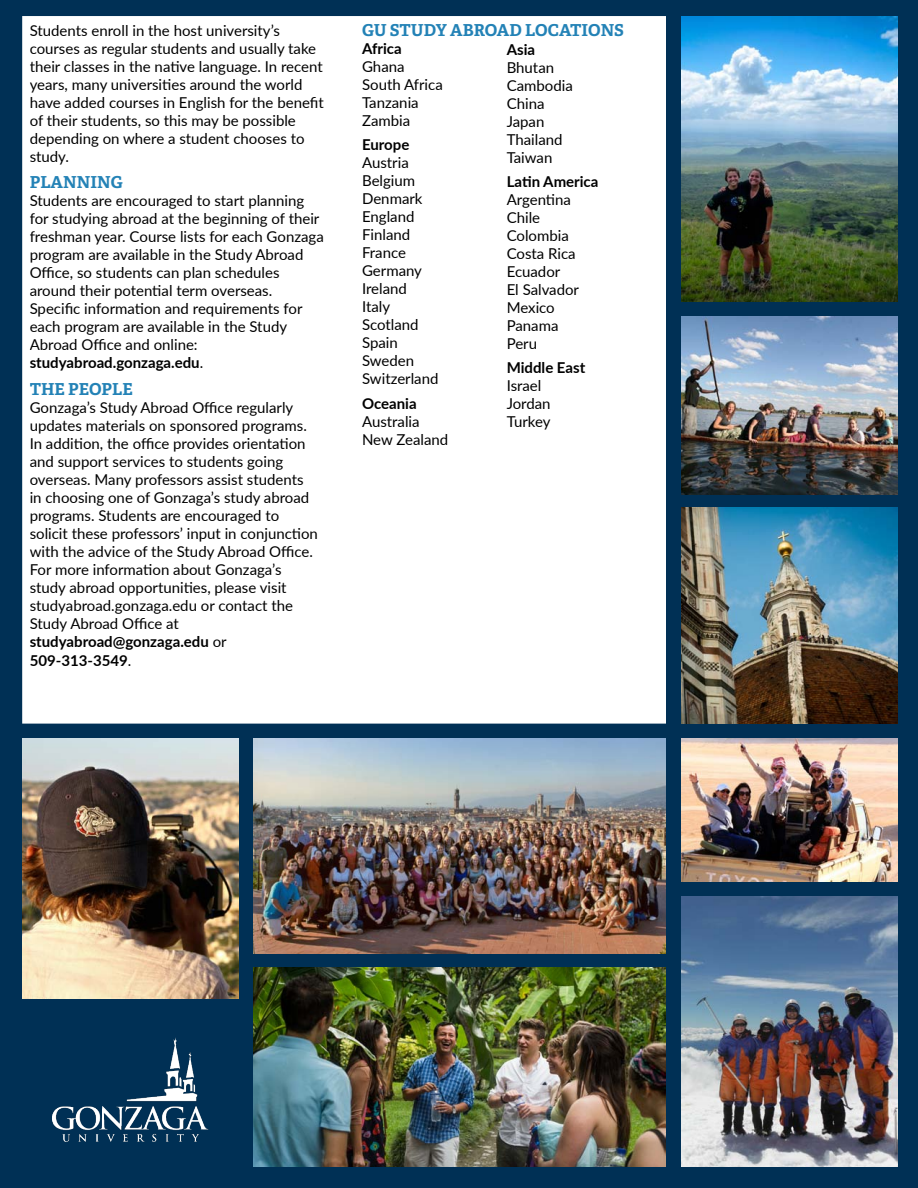
<style>
.page{position:relative;width:918px;height:1188px;background:#003055}
.page>*{position:absolute;margin:0;border:0;box-sizing:border-box;transform-origin:0 0}
.t1{font:700 16.5px "Adelle";color:#2382b6}
.t2{font:15px/18px "Lato";color:#000}
.t3{font:700 15px "Lato";color:#000}
.s1{font-weight:700}
</style>
<div class="page">
<img style="left:681px;top:738px;width:216px;height:144px">
<img style="left:22px;top:738px;width:216px;height:261px">
<img style="left:254px;top:967px;width:412px;height:200px">
<img style="left:254px;top:738px;width:412px;height:216px">
<div style="left:26px;top:20px;width:636px;height:700px;background:#fff"></div>
<div style="left:22px;top:16px;width:644px;height:708px;border:8px solid #fff"></div>
<img style="left:52px;top:1037px;width:157px;height:105px">
<img style="left:681px;top:896px;width:216px;height:271px">
<img style="left:681px;top:317px;width:216px;height:178px">
<img style="left:681px;top:508px;width:216px;height:216px">
<img style="left:681px;top:16px;width:216px;height:286px">
<p class="t2" style="left:30px;top:21px;width:296px">Students enroll in the host university’s courses as regular students and usually take their classes in the native language. In recent years, many universities around the world have added courses in English for the benefit of their students, so this may be possible depending on where a student chooses to study.</p>
<p class="t1" style="left:30px;top:172px;width:94px">PLANNING</p>
<p class="t2" style="left:30px;top:191px;width:296px">Students are encouraged to start planning for studying abroad at the beginning of their freshman year. Course lists for each Gonzaga program are available in the Study Abroad Office, so students can plan schedules around their potential term overseas.<br>Specific information and requirements for each program are available in the Study Abroad Office and online: <span class="s1">studyabroad.gonzaga.edu</span>.</p>
<p class="t1" style="left:30px;top:378px;width:105px">THE PEOPLE</p>
<p class="t2" style="left:30px;top:398px;width:290px">Gonzaga’s Study Abroad Office regularly updates materials on sponsored programs.<br>In addition, the office provides orientation and support services to students going overseas. Many professors assist students in choosing one of Gonzaga’s study abroad programs. Students are encouraged to solicit these professors’ input in conjunction with the advice of the Study Abroad Office.<br>For more information about Gonzaga’s study abroad opportunities, please visit studyabroad.gonzaga.edu or contact the Study Abroad Office at <span class="s1">studyabroad@gonzaga.edu</span> or <span class="s1">509-313-3549</span>.</p>
<p class="t1" style="left:362px;top:20px;width:263px">GU STUDY ABROAD LOCATIONS</p>
<p class="t3" style="left:362px;top:38px;width:41px">Africa</p>
<p class="t2" style="left:362px;top:57px;width:82px">Ghana<br>South Africa<br>Tanzania<br>Zambia</p>
<p class="t3" style="left:362px;top:134px;width:49px">Europe</p>
<p class="t2" style="left:362px;top:153px;width:78px">Austria<br>Belgium<br>Denmark<br>England<br>Finland<br>France<br>Germany<br>Ireland<br>Italy<br>Scotland<br>Spain<br>Sweden<br>Switzerland</p>
<p class="t3" style="left:362px;top:392px;width:56px">Oceania</p>
<p class="t2" style="left:362px;top:412px;width:88px">Australia<br>New Zealand</p>
<p class="t3" style="left:507px;top:39px;width:30px">Asia</p>
<p class="t2" style="left:507px;top:58px;width:68px">Bhutan<br>Cambodia<br>China<br>Japan<br>Thailand<br>Taiwan</p>
<p class="t3" style="left:507px;top:171px;width:93px">Latin America</p>
<p class="t2" style="left:507px;top:190px;width:74px">Argentina<br>Chile<br>Colombia<br>Costa Rica<br>Ecuador<br>El Salvador<br>Mexico<br>Panama<br>Peru</p>
<p class="t3" style="left:507px;top:357px;width:80px">Middle East</p>
<p class="t2" style="left:507px;top:376px;width:45px">Israel<br>Jordan<br>Turkey</p>
</div>
